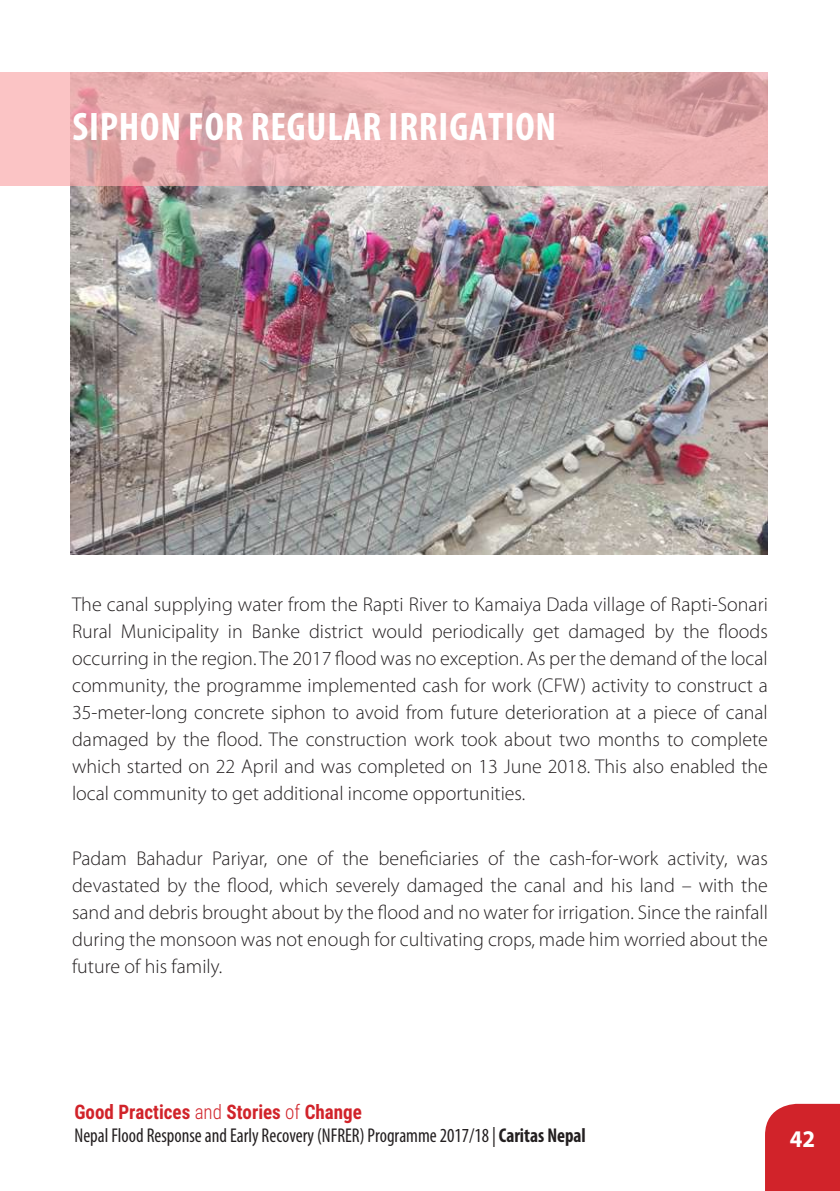
<style>
.page{position:relative;width:840px;height:1191px;background:#fff}
.page>*{position:absolute;margin:0;border:0;box-sizing:border-box;transform-origin:0 0}
.t1{font:700 condensed 40px "Myriad Pro";letter-spacing:.02em;color:#fff}
.t2{font:700 24px "Myriad Pro";color:#fff;scale:.95 1}
.t3{font:300 20px/27px "Myriad Pro";color:#231f20;text-align:justify}
.t4{font:condensed 20px "Myriad Pro";color:#231f20;scale:.95 1}
.t5{font:700 20px "Roboto Condensed";color:#d1232a;scale:.95 1}
.s1{font-weight:300}
.s2{font-weight:700}
</style>
<div class="page">
<div style="left:765px;top:1103px;width:74px;height:88px;background:#d1232a"></div>
<img style="left:71px;top:185px;width:696px;height:369px">
<svg style="left:0;top:72px;width:767px;height:113px;background:#e7afb0"></svg>
<h1 class="t1" style="left:72px;top:101px;width:485px">SIPHON FOR REGULAR IRRIGATION</h1>
<p class="t3" style="left:72px;top:590px;width:697px">The canal supplying water from the Rapti River to Kamaiya Dada village of Rapti-Sonari Rural Municipality in Banke district would periodically get damaged by the floods occurring in the region. The 2017 flood was no exception. As per the demand of the local community, the programme implemented cash for work (CFW) activity to construct a 35-meter-long concrete siphon to avoid from future deterioration at a piece of canal damaged by the flood. The construction work took about two months to complete which started on 22 April and was completed on 13 June 2018. This also enabled the local community to get additional income opportunities.</p>
<p class="t3" style="left:72px;top:844px;width:697px">Padam Bahadur Pariyar, one of the beneficiaries of the cash-for-work activity, was devastated by the flood, which severely damaged the canal and his land – with the sand and debris brought about by the flood and no water for irrigation. Since the rainfall during the monsoon was not enough for cultivating crops, made him worried about the future of his family.</p>
<p class="t5" style="left:74px;top:1097px;width:304px">Good Practices <span class="s1">and</span> Stories <span class="s1">of</span> Change</p>
<p class="t4" style="left:74px;top:1123px;width:539px">Nepal Flood Response and Early Recovery (NFRER) Programme 2017/18 | <span class="s2">Caritas Nepal</span></p>
<p class="t2" style="left:789px;top:1123px;width:28px">42</p>
</div>
